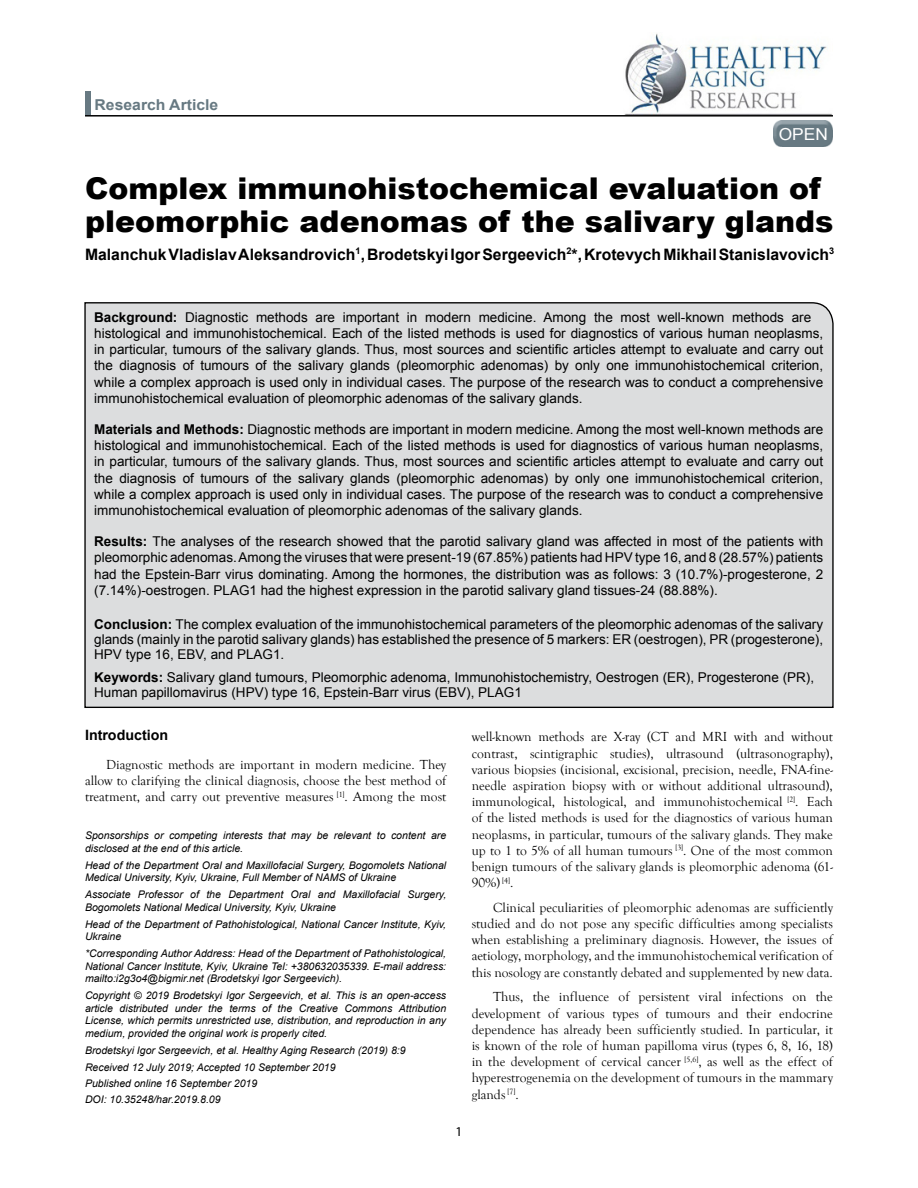
<style>
.page{position:relative;width:918px;height:1188px;background:#fff}
.page>*{position:absolute;margin:0;border:0;box-sizing:border-box;transform-origin:0 0}
.t1{font:900 30px/33px "Arial";color:#000}
.t2{font:16.5px "Arial";color:#fff;scale:1.05 1}
.t3{font:700 15.75px "Arial";color:#000}
.t4{font:700 15px "Arial";color:#677982;scale:1.05 1}
.t5{font:700 14.25px "Arial";color:#000}
.t6{font:13.5px/16.2px "Arial";color:#000;text-align:justify}
.t7{font:13.5px/16.2px "Goudy Old Style T";color:#000;text-align:justify}
.t8{font:13.5px "Myriad Pro";color:#000}
.t9{font:italic 10.5px/12.6px "Arial";color:#000}
.s1{font-weight:700}
</style>
<div class="page">
<img style="left:773px;top:121px;width:60px;height:26px">
<div style="left:85px;top:91px;width:6px;height:25px;background:#677982"></div>
<hr style="left:85px;top:115px;width:748px;height:2px;background:#000">
<img style="left:625px;top:33px;width:207px;height:81px">
<div style="left:84px;top:302px;width:750px;height:406px;background:#dcddde"></div>
<p class="t4" style="left:95px;top:95px;width:119px">Research Article</p>
<p class="t2" style="left:779px;top:124px;width:48px">OPEN</p>
<h1 class="t1" style="left:85px;top:171px;width:750px">Complex immunohistochemical evaluation of pleomorphic adenomas of the salivary glands</h1>
<p class="t3" style="left:85px;top:244px;width:751px">Malanchuk Vladislav Aleksandrovich<sup>1</sup>, Brodetskyi Igor Sergeevich<sup>2</sup>*, Krotevych Mikhail Stanislavovich<sup>3</sup></p>
<p class="t6" style="left:94px;top:309px;width:731px;text-align:left"><span class="s1">Background:</span> Diagnostic methods are important in modern medicine. Among the most well-known methods are histological and immunohistochemical. Each of the listed methods is used for diagnostics of various human neoplasms, in particular, tumours of the salivary glands. Thus, most sources and scientific articles attempt to evaluate and carry out the diagnosis of tumours of the salivary glands (pleomorphic adenomas) by only one immunohistochemical criterion, while a complex approach is used only in individual cases. The purpose of the research was to conduct a comprehensive immunohistochemical evaluation of pleomorphic adenomas of the salivary glands.</p>
<p class="t6" style="left:94px;top:421px;width:731px"><span class="s1">Materials and Methods:</span> Diagnostic methods are important in modern medicine. Among the most well-known methods are histological and immunohistochemical. Each of the listed methods is used for diagnostics of various human neoplasms, in particular, tumours of the salivary glands. Thus, most sources and scientific articles attempt to evaluate and carry out the diagnosis of tumours of the salivary glands (pleomorphic adenomas) by only one immunohistochemical criterion, while a complex approach is used only in individual cases. The purpose of the research was to conduct a comprehensive immunohistochemical evaluation of pleomorphic adenomas of the salivary glands.</p>
<p class="t6" style="left:94px;top:534px;width:731px"><span class="s1">Results:</span> The analyses of the research showed that the parotid salivary gland was affected in most of the patients with pleomorphic adenomas. Among the viruses that were present-19 (67.85%) patients had HPV type 16, and 8 (28.57%) patients had the Epstein-Barr virus dominating. Among the hormones, the distribution was as follows: 3 (10.7%)-progesterone, 2 (7.14%)-oestrogen. PLAG1 had the highest expression in the parotid salivary gland tissues-24 (88.88%).</p>
<p class="t6" style="left:94px;top:617px;width:730px;line-height:14.9px"><span class="s1">Conclusion:</span> The complex evaluation of the immunohistochemical parameters of the pleomorphic adenomas of the salivary glands (mainly in the parotid salivary glands) has established the presence of 5 markers: ER (oestrogen), PR (progesterone), HPV type 16, EBV, and PLAG1.</p>
<p class="t6" style="left:94px;top:670px;width:722px;line-height:14.9px"><span class="s1">Keywords:</span> Salivary gland tumours, Pleomorphic adenoma, Immunohistochemistry, Oestrogen (ER), Progesterone (PR),<br>Human papillomavirus (HPV) type 16, Epstein-Barr virus (EBV), PLAG1</p>
<p class="t5" style="left:85px;top:725px;width:85px">Introduction</p>
<p class="t7" style="left:85px;top:756px;width:363px;text-indent:21px">Diagnostic methods are important in modern medicine. They allow to clarifying the clinical diagnosis, choose the best method of treatment, and carry out preventive measures <sup>[1]</sup>. Among the most</p>
<p class="t9" style="left:85px;top:829px;width:363px">Sponsorships or competing interests that may be relevant to content are disclosed at the end of this article.</p>
<p class="t9" style="left:85px;top:859px;width:363px">Head of the Department Oral and Maxillofacial Surgery, Bogomolets National<br>Medical University, Kyiv, Ukraine, Full Member of NAMS of Ukraine</p>
<p class="t9" style="left:85px;top:888px;width:363px">Associate Professor of the Department Oral and Maxillofacial Surgery,<br>Bogomolets National Medical University, Kyiv, Ukraine</p>
<p class="t9" style="left:85px;top:918px;width:363px">Head of the Department of Pathohistological, National Cancer Institute, Kyiv,<br>Ukraine</p>
<p class="t9" style="left:85px;top:947px;width:363px;text-align:justify">*Corresponding Author Address: Head of the Department of Pathohistological, National Cancer Institute, Kyiv, Ukraine Tel: +380632035339. E-mail address: mailto:i2g3o4@bigmir.net (Brodetskyi Igor Sergeevich).</p>
<p class="t9" style="left:85px;top:989px;width:363px;text-align:justify">Copyright © 2019 Brodetskyi Igor Sergeevich, et al. This is an open-access article distributed under the terms of the Creative Commons Attribution License, which permits unrestricted use, distribution, and reproduction in any medium, provided the original work is properly cited.</p>
<p class="t9" style="left:85px;top:1042px;width:322px;line-height:16.8px">Brodetskyi Igor Sergeevich, et al. Healthy Aging Research (2019) 8:9<br>Received 12 July 2019; Accepted 10 September 2019<br>Published online 16 September 2019</p>
<p class="t9" style="left:85px;top:1093px;width:137px">DOI: 10.35248/har.2019.8.09</p>
<p class="t7" style="left:472px;top:729px;width:363px">well-known methods are X-ray (CT and MRI with and without contrast, scintigraphic studies), ultrasound (ultrasonography), various biopsies (incisional, excisional, precision, needle, FNA-fine&shy;needle aspiration biopsy with or without additional ultrasound), immunological, histological, and immunohistochemical <sup>[2]</sup>. Each of the listed methods is used for the diagnostics of various human neoplasms, in particular, tumours of the salivary glands. They make up to 1 to 5% of all human tumours <sup>[3]</sup>. One of the most common benign tumours of the salivary glands is pleomorphic adenoma (61- 90%) <sup>[4]</sup>.</p>
<p class="t7" style="left:472px;top:900px;width:363px;text-indent:21px">Clinical peculiarities of pleomorphic adenomas are sufficiently studied and do not pose any specific difficulties among specialists when establishing a preliminary diagnosis. However, the issues of aetiology, morphology, and the immunohistochemical verification of this nosology are constantly debated and supplemented by new data.</p>
<p class="t7" style="left:472px;top:989px;width:363px;text-indent:21px">Thus, the influence of persistent viral infections on the development of various types of tumours and their endocrine dependence has already been sufficiently studied. In particular, it is known of the role of human papilloma virus (types 6, 8, 16, 18) in the development of cervical cancer <sup>[5,6]</sup>, as well as the effect of hyperestrogenemia on the development of tumours in the mammary glands <sup>[7]</sup>.</p>
<p class="t8" style="left:456px;top:1123px;width:8px">1</p>
</div>
